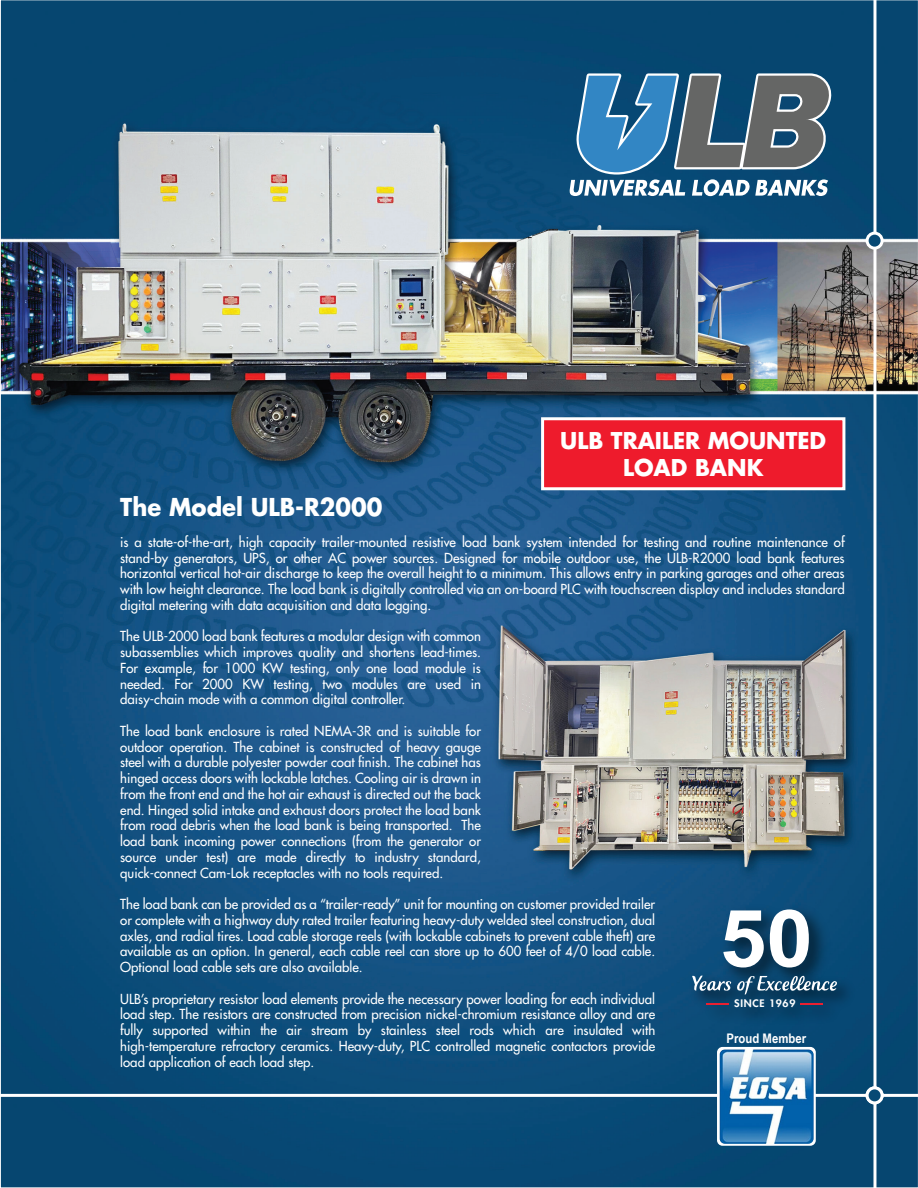
<style>
.page{position:relative;width:918px;height:1188px;background:#fff}
.page>*{position:absolute;margin:0;border:0;box-sizing:border-box;transform-origin:0 0}
.t1{font:700 24px "Futura Std";color:#fff;scale:.95 1}
.t2{font:700 22.5px/27px "Futura Std";color:#fff;text-align:center}
.t3{font:500 13.5px/15.8px "Futura Std";color:#fff;text-align:justify}
.t4{font:700 13.2px "Arial Narrow";color:#fff;scale:1.05 1}
.t5{font:800 10.05px "Futura Std";letter-spacing:.065em;color:#fff;scale:1.04 1}
</style>
<div class="page">
<img style="left:2px;top:2px;width:914px;height:1184px">
<hr style="left:873px;top:0;width:3px;height:1188px;background:#fff">
<hr style="left:0;top:1094px;width:918px;height:3px;background:#fff">
<div style="left:867px;top:233px;width:15px;height:15px;background:#074974;border-radius:50%"></div>
<div style="left:866px;top:232px;width:18px;height:18px;border:3px solid #fff;border-radius:50%"></div>
<div style="left:541px;top:417px;width:304px;height:73px;background:#ee1b2c;border:3px solid #fff"></div>
<svg style="left:569px;top:70px;width:266px;height:126px;background:#4d7793"></svg>
<div style="left:867px;top:1088px;width:15px;height:15px;background:#074974;border-radius:50%"></div>
<div style="left:866px;top:1086px;width:18px;height:18px;border:3px solid #fff;border-radius:50%"></div>
<img style="left:713px;top:900px;width:121px;height:67px">
<svg style="left:723px;top:910px;width:41px;height:57px"></svg>
<svg style="left:770px;top:909px;width:39px;height:58px"></svg>
<img style="left:683px;top:967px;width:178px;height:67px">
<svg style="left:706px;top:1003px;width:23px;height:1px"></svg>
<svg style="left:800px;top:1003px;width:23px;height:1px"></svg>
<svg style="left:692px;top:975px;width:146px;height:20px;background:#416b88"></svg>
<svg style="left:717px;top:1047px;width:99px;height:99px"></svg>
<img style="left:720px;top:1049px;width:94px;height:95px">
<h2 class="t2" style="left:560px;top:427px;width:267px">ULB TRAILER MOUNTED<br>LOAD BANK</h2>
<h1 class="t1" style="left:120px;top:491px;width:277px">The Model ULB-R2000</h1>
<p class="t3" style="left:120px;top:534px;width:726px">is a state-of-the-art, high capacity trailer-mounted resistive load bank system intended for testing and routine maintenance of stand-by generators, UPS, or other AC power sources. Designed for mobile outdoor use, the ULB-R2000 load bank features horizontal vertical hot-air discharge to keep the overall height to a minimum. This allows entry in parking garages and other areas with low height clearance. The load bank is digitally controlled via an on-board PLC with touchscreen display and includes standard digital metering with data acquisition and data logging.</p>
<p class="t3" style="left:120px;top:629px;width:362px">The ULB-2000 load bank features a modular design with common subassemblies which improves quality and shortens lead-times.<br>For example, for 1000 KW testing, only one load module is needed. For 2000 KW testing, two modules are used in daisy-chain mode with a common digital controller.</p>
<p class="t3" style="left:120px;top:723px;width:362px">The load bank enclosure is rated NEMA-3R and is suitable for outdoor operation. The cabinet is constructed of heavy gauge steel with a durable polyester powder coat finish. The cabinet has hinged access doors with lockable latches. Cooling air is drawn in from the front end and the hot air exhaust is directed out the back end. Hinged solid intake and exhaust doors protect the load bank from road debris when the load bank is being transported. The load bank incoming power connections (from the generator or source under test) are made directly to industry standard, quick-connect Cam-Lok receptacles with no tools required.</p>
<p class="t3" style="left:120px;top:896px;width:537px">The load bank can be provided as a “trailer-ready” unit for mounting on customer provided trailer or complete with a highway duty rated trailer featuring heavy-duty welded steel construction, dual axles, and radial tires. Load cable storage reels (with lockable cabinets to prevent cable theft) are available as an option. In general, each cable reel can store up to 600 feet of 4/0 load cable.<br>Optional load cable sets are also available.</p>
<p class="t3" style="left:120px;top:991px;width:537px">ULB’s proprietary resistor load elements provide the necessary power loading for each individual load step. The resistors are constructed from precision nickel-chromium resistance alloy and are fully supported within the air stream by stainless steel rods which are insulated with high-temperature refractory ceramics. Heavy-duty, PLC controlled magnetic contactors provide load application of each load step.</p>
<p class="t5" style="left:734px;top:997px;width:60px">SINCE 1969</p>
<p class="t4" style="left:727px;top:1028px;width:77px">Proud Member</p>
</div>
